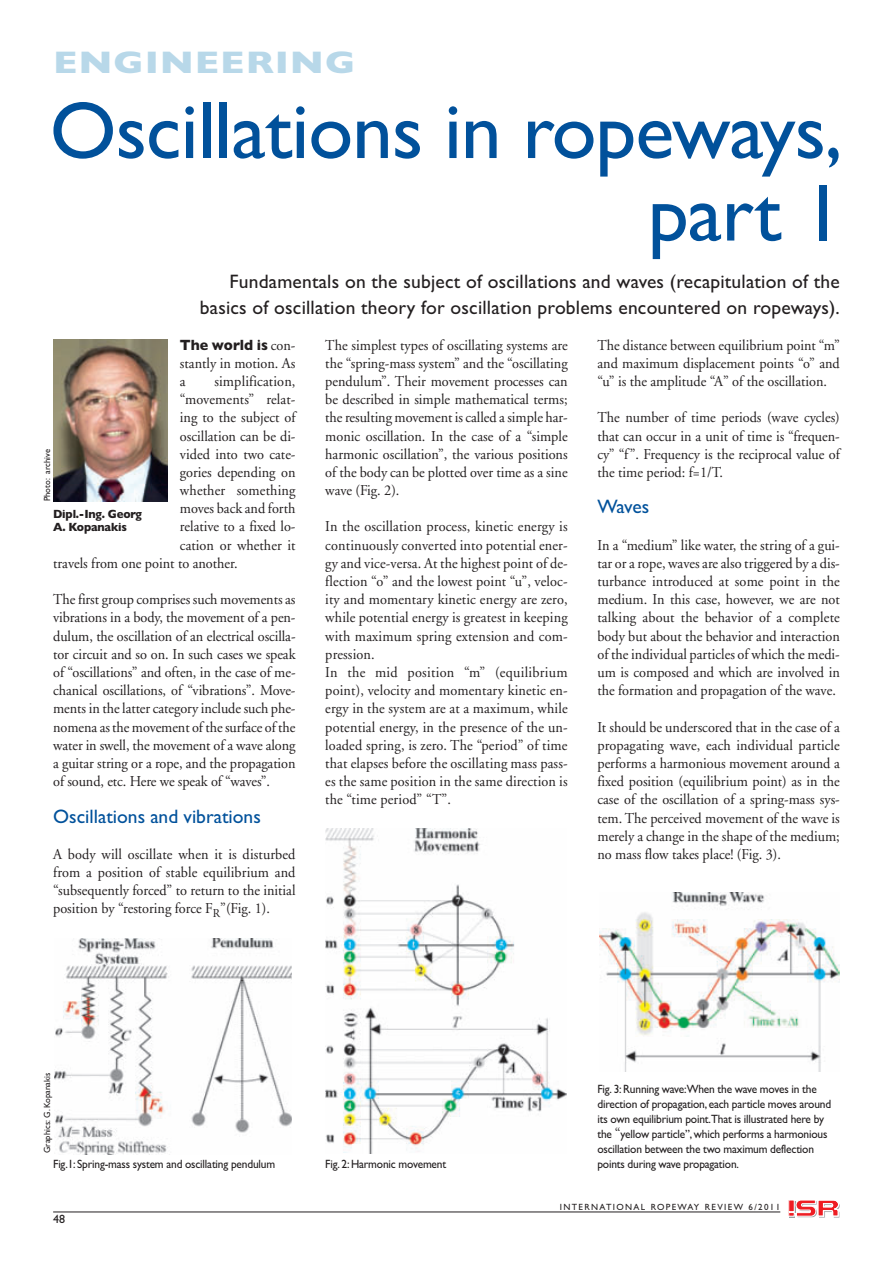
<style>
.page{position:relative;width:893px;height:1263px;background:#fff}
.page>*{position:absolute;margin:0;border:0;box-sizing:border-box;transform-origin:0 0}
.t1{font:81px/82.5px "Gill Sans";letter-spacing:-.01em;color:#01519b;text-align:right}
.t2{font:700 31.5px "Gill Sans";letter-spacing:.025em;color:#b8d8e9;scale:1.2 1}
.t3{font:19.5px/25.5px "Gill Sans";letter-spacing:.01em;color:#231f20;text-align:right}
.t4{font:19.5px "Gill Sans";color:#01519b}
.t5{font:15px/18.1px "Adobe Garamond";letter-spacing:.005em;color:#231f20;text-align:justify;scale:.95 1}
.t6{font:12px/15px "Gill Sans";letter-spacing:-.015em;color:#231f20;scale:.95 1}
.t7{font:700 12px/13.5px "Gill Sans";letter-spacing:-.02em;color:#231f20;scale:.95 1}
.t8{font:12px "Gill Sans";letter-spacing:-.015em;color:#231f20}
.t9{font:9px "Gill Sans";letter-spacing:.01em;color:#231f20;scale:.95 1}
.t10{font:9px "Gill Sans";letter-spacing:.15em;color:#231f20}
.s1{font-family:"Gill Sans";font-weight:700}
.s2{font-family:"Adobe Garamond";font-size:15px}
</style>
<div class="page">
<svg style="left:788px;top:1200px;width:52px;height:18px"></svg>
<hr style="left:53px;top:1211px;width:727px;height:1px;background:#231f20">
<img style="left:54px;top:938px;width:238px;height:216px">
<img style="left:325px;top:828px;width:242px;height:325px">
<img style="left:600px;top:893px;width:240px;height:178px">
<img style="left:53px;top:340px;width:115px;height:161px">
<p class="t2" style="left:53px;top:51px;width:253px">ENGINEERING</p>
<p class="t1" style="left:50px;top:98px;width:794px">Oscillations in ropeways, part 1</p>
<p class="t3" style="left:200px;top:271px;width:641px">Fundamentals on the subject of oscillations and waves (recapitulation of the basics of oscillation theory for oscillation problems encountered on ropeways).</p>
<p class="t5" style="left:180px;top:337px;width:123px"><span class="s1">The world is</span> con&shy;stantly in motion. As a</p>
<p class="t5" style="left:214px;top:373px;width:87px">simplification,</p>
<p class="t5" style="left:180px;top:392px;width:123px">“movements” relat-</p>
<p class="t5" style="left:180px;top:410px;width:123px">ing to the subject of</p>
<p class="t5" style="left:180px;top:428px;width:123px">oscillation can be di-</p>
<p class="t5" style="left:180px;top:446px;width:123px">vided into two cate-</p>
<p class="t5" style="left:180px;top:464px;width:123px">gories depending on</p>
<p class="t5" style="left:180px;top:483px;width:123px">whether something</p>
<p class="t5" style="left:180px;top:501px;width:123px">moves back and forth</p>
<p class="t5" style="left:180px;top:519px;width:123px">relative to a fixed lo-</p>
<p class="t5" style="left:180px;top:537px;width:123px">cation or whether it</p>
<p class="t5" style="left:53px;top:555px;width:196px">travels from one point to another.</p>
<p class="t5" style="left:53px;top:592px;width:257px">The first group comprises such movements as vibrations in a body, the movement of a pen&shy;dulum, the oscillation of an electrical oscilla&shy;tor circuit and so on. In such cases we speak of “oscillations” and often, in the case of me&shy;chanical oscillations, of “vibrations”. Move&shy;ments in the latter category include such phe&shy;nomena as the movement of the surface of the water in swell, the movement of a wave along a guitar string or a rope, and the propagation of sound, etc. Here we speak of “waves”.</p>
<p class="t4" style="left:53px;top:809px;width:209px">Oscillations and vibrations</p>
<p class="t5" style="left:53px;top:846px;width:257px">A body will oscillate when it is disturbed from a position of stable equilibrium and “subsequently forced” to return to the initial position by “restoring force F<sub>R</sub>”(Fig. 1).</p>
<p class="t9" style="left:44px;top:501px;width:56px;rotate:-90deg">Photo: archive</p>
<p class="t7" style="left:53px;top:508px;width:95px">Dipl.-Ing. Georg<br>A. Kopanakis</p>
<p class="t5" style="left:325px;top:337px;width:257px">The simplest types of oscillating systems are the “spring-mass system” and the “oscillating pendulum”. Their movement processes can be described in simple mathematical terms; the resulting movement is called a simple har&shy;monic oscillation. In the case of a “simple harmonic oscillation”, the various positions of the body can be plotted over time as a sine wave (Fig. 2).</p>
<p class="t5" style="left:325px;top:519px;width:257px;text-align:left">In the oscillation process, kinetic energy is continuously converted into potential ener&shy;gy and vice-versa. At the highest point of de&shy;flection “o” and the lowest point “u”, veloc&shy;ity and momentary kinetic energy are zero, while potential energy is greatest in keeping with maximum spring extension and com&shy;pression.<br>In the mid position “m” (equilibrium point), velocity and momentary kinetic en&shy;ergy in the system are at a maximum, while potential energy, in the presence of the un&shy;loaded spring, is zero. The “period” of time that elapses before the oscillating mass pass&shy;es the same position in the same direction is the “time period” “T”.</p>
<p class="t5" style="left:597px;top:337px;width:257px">The distance between equilibrium point “m” and maximum displacement points “o” and “u” is the amplitude “A” of the oscillation.</p>
<p class="t5" style="left:597px;top:410px;width:257px">The number of time periods (wave cycles) that can occur in a unit of time is “frequen&shy;cy” “f”. Frequency is the reciprocal value of the time period: f=1/T.</p>
<p class="t4" style="left:597px;top:500px;width:53px">Waves</p>
<p class="t5" style="left:597px;top:537px;width:257px">In a “medium” like water, the string of a gui&shy;tar or a rope, waves are also triggered by a dis&shy;turbance introduced at some point in the medium. In this case, however, we are not talking about the behavior of a complete body but about the behavior and interaction of the individual particles of which the medi&shy;um is composed and which are involved in the formation and propagation of the wave.</p>
<p class="t5" style="left:597px;top:719px;width:257px">It should be underscored that in the case of a propagating wave, each individual particle performs a harmonious movement around a fixed position (equilibrium point) as in the case of the oscillation of a spring-mass sys&shy;tem. The perceived movement of the wave is merely a change in the shape of the medium; no mass flow takes place! (Fig. 3).</p>
<p class="t9" style="left:44px;top:1153px;width:87px;rotate:-90deg">Graphics: G. Kopanakis</p>
<p class="t6" style="left:53px;top:1157px;width:235px">Fig.1: Spring-mass system and oscillating pendulum</p>
<p class="t6" style="left:325px;top:1157px;width:129px">Fig. 2: Harmonic movement</p>
<p class="t6" style="left:597px;top:1083px;width:248px">Fig. 3: Running wave:When the wave moves in the direction of propagation, each particle moves around its own equilibrium point.That is illustrated here by the <span class="s2">“</span>yellow particle”, which performs a harmonious oscillation between the two maximum deflection points during wave propagation.</p>
<p class="t8" style="left:53px;top:1214px;width:13px">48</p>
<p class="t10" style="left:560px;top:1203px;width:222px">INTERNATIONAL ROPEWAY REVIEW 6/2011</p>
</div>
